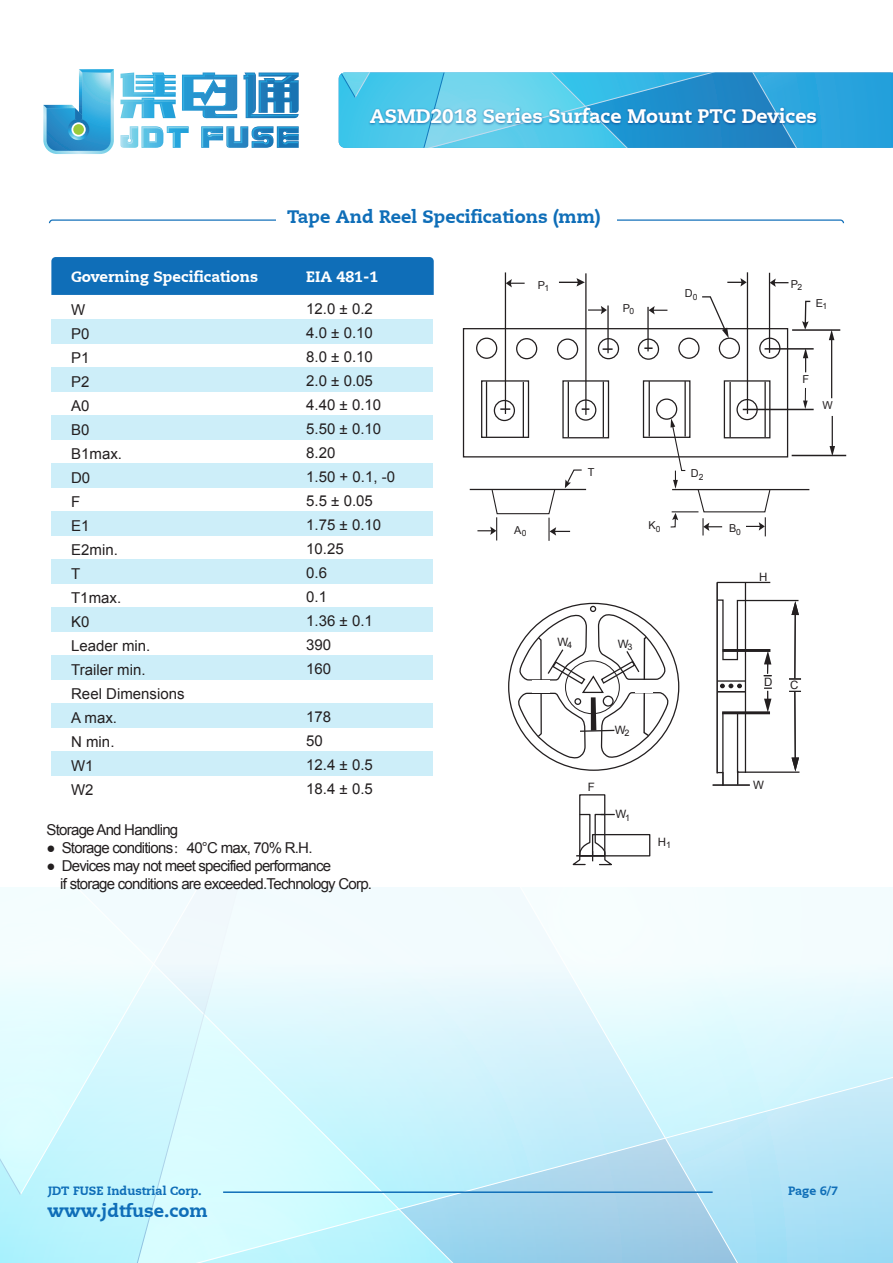
<style>
.page{position:relative;width:893px;height:1263px;background:#fff}
.page>*{position:absolute;margin:0;border:0;box-sizing:border-box;transform-origin:0 0}
.t1{font:800 19.5px "Caecilia LT";color:#fff}
.t2{font:800 18px "Caecilia LT";color:#0f6eb8}
.t3{font:15px/24px "Arial";color:#231f20}
.t4{font:15px/24px "Arial";letter-spacing:-.05em;color:#231f20}
.t5{font:800 15px "Caecilia LT";color:#fff}
.t6{font:800 12px "Caecilia LT";color:#0f6eb8}
.t7{font:11.55px "Arial";color:#231f20}
.t8{font:10.95px "Arial";color:#231f20}
.s1{font-family:"Adobe Song Std";font-weight:300}
</style>
<div class="page">
<svg style="left:0;top:887px;width:19px;height:259px"></svg>
<svg style="left:715px;top:887px;width:176px;height:376px"></svg>
<svg style="left:19px;top:887px;width:56px;height:309px"></svg>
<svg style="left:75px;top:887px;width:640px;height:376px"></svg>
<svg style="left:131px;top:887px;width:108px;height:376px"></svg>
<svg style="left:0;top:1146px;width:22px;height:50px"></svg>
<svg style="left:120px;top:126px;width:179px;height:22px"></svg>
<svg style="left:120px;top:72px;width:179px;height:46px"></svg>
<svg style="left:43px;top:69px;width:71px;height:85px"></svg>
<svg style="left:71px;top:122px;width:15px;height:15px"></svg>
<div style="left:73px;top:124px;width:11px;height:11px;background:#9aca3b;border-radius:50%"></div>
<svg style="left:339px;top:72px;width:554px;height:76px"></svg>
<img style="left:367px;top:104px;width:454px;height:28px">
<div style="left:51px;top:319px;width:382px;height:24px;background:#cdeef9"></div>
<div style="left:51px;top:367px;width:382px;height:24px;background:#cdeef9"></div>
<div style="left:51px;top:415px;width:382px;height:24px;background:#cdeef9"></div>
<div style="left:51px;top:463px;width:382px;height:24px;background:#cdeef9"></div>
<div style="left:51px;top:511px;width:382px;height:24px;background:#cdeef9"></div>
<div style="left:51px;top:559px;width:382px;height:24px;background:#cdeef9"></div>
<div style="left:51px;top:607px;width:382px;height:25px;background:#cdeef9"></div>
<div style="left:51px;top:656px;width:382px;height:24px;background:#cdeef9"></div>
<div style="left:51px;top:704px;width:382px;height:24px;background:#cdeef9"></div>
<div style="left:51px;top:752px;width:382px;height:24px;background:#cdeef9"></div>
<div style="left:51px;top:257px;width:383px;height:38px;background:#0f6eb8"></div>
<svg style="left:49px;top:219px;width:795px;height:4px"></svg>
<div style="left:276px;top:213px;width:341px;height:17px;background:#fff"></div>
<hr style="left:747px;top:272px;width:1px;height:142px;background:#231f20">
<hr style="left:585px;top:273px;width:1px;height:142px;background:#231f20">
<hr style="left:505px;top:272px;width:1px;height:142px;background:#231f20">
<hr style="left:769px;top:273px;width:1px;height:80px;background:#231f20">
<hr style="left:765px;top:348px;width:49px;height:2px;background:#231f20">
<hr style="left:743px;top:409px;width:71px;height:1px;background:#231f20">
<hr style="left:792px;top:455px;width:54px;height:1px;background:#231f20">
<hr style="left:792px;top:329px;width:48px;height:2px;background:#231f20">
<hr style="left:672px;top:489px;width:137px;height:1px;background:#231f20">
<svg style="left:559px;top:278px;width:26px;height:8px"></svg>
<svg style="left:727px;top:278px;width:20px;height:8px"></svg>
<svg style="left:770px;top:278px;width:18px;height:9px"></svg>
<svg style="left:506px;top:279px;width:19px;height:8px"></svg>
<svg style="left:802px;top:300px;width:10px;height:30px"></svg>
<hr style="left:831px;top:338px;width:1px;height:60px;background:#231f20">
<svg style="left:829px;top:330px;width:5px;height:10px"></svg>
<svg style="left:803px;top:348px;width:5px;height:24px"></svg>
<hr style="left:832px;top:416px;width:1px;height:32px;background:#231f20">
<svg style="left:829px;top:446px;width:6px;height:9px"></svg>
<svg style="left:803px;top:388px;width:5px;height:21px"></svg>
<hr style="left:548px;top:518px;width:2px;height:23px;background:#231f20">
<svg style="left:462px;top:296px;width:327px;height:244px"></svg>
<svg style="left:516px;top:602px;width:155px;height:205px"></svg>
<div style="left:579px;top:794px;width:26px;height:62px;border:1px solid #231f20"></div>
<div style="left:592px;top:834px;width:58px;height:22px;border:1px solid #231f20"></div>
<hr style="left:716px;top:582px;width:2px;height:191px;background:#231f20">
<hr style="left:745px;top:583px;width:1px;height:190px;background:#231f20">
<hr style="left:717px;top:582px;width:53px;height:1px;background:#231f20">
<hr style="left:713px;top:784px;width:37px;height:2px;background:#231f20">
<svg style="left:572px;top:813px;width:43px;height:53px"></svg>
<svg style="left:716px;top:599px;width:85px;height:186px"></svg>
<div style="left:532px;top:680px;width:17px;height:13px;background:#fff"></div>
<div style="left:636px;top:680px;width:17px;height:12px;background:#fff"></div>
<hr style="left:223px;top:1191px;width:490px;height:2px;background:#0f6eb8">
<h1 class="t1" style="left:370px;top:104px;width:449px">ASMD2018 Series Surface Mount PTC Devices</h1>
<p class="t2" style="left:287px;top:206px;width:315px">Tape And Reel Specifications (mm)</p>
<p class="t5" style="left:71px;top:267px;width:188px">Governing Specifications</p>
<p class="t5" style="left:306px;top:267px;width:74px">EIA 481-1</p>
<p class="t3" style="left:71px;top:298px;width:115px">W<br>P0<br>P1<br>P2<br>A0<br>B0<br>B1max.<br>D0<br>F<br>E1<br>E2min.<br>T<br>T1max.<br>K0<br>Leader min.<br>Trailer min.<br>Reel Dimensions<br>A max.<br>N min.<br>W1<br>W2</p>
<p class="t3" style="left:306px;top:297px;width:90px">12.0 ± 0.2<br>4.0 ± 0.10<br>8.0 ± 0.10<br>2.0 ± 0.05<br>4.40 ± 0.10<br>5.50 ± 0.10<br>8.20<br>1.50 + 0.1, -0<br>5.5 ± 0.05<br>1.75 ± 0.10<br>10.25<br>0.6<br>0.1<br>1.36 ± 0.1<br>390<br>160</p>
<p class="t4" style="left:306px;top:705px;width:68px">178<br>50<br>12.4 ± 0.5<br>18.4 ± 0.5</p>
<p class="t4" style="left:47px;top:818px;width:133px">Storage And Handling</p>
<p class="t4" style="left:47px;top:836px;width:267px">● Storage conditions<span class="s1">：</span>40°C max, 70% R.H.</p>
<p class="t4" style="left:60px;top:857px;width:313px;line-height:18px;text-indent:-14px">● Devices may not meet specified performance<br>if storage conditions are exceeded.Technology Corp.</p>
<p class="t8" style="left:538px;top:278px;width:13px">P<sub>1</sub></p>
<p class="t8" style="left:623px;top:301px;width:13px">P<sub>0</sub></p>
<p class="t8" style="left:685px;top:286px;width:14px">D<sub>0</sub></p>
<p class="t8" style="left:791px;top:277px;width:13px">P<sub>2</sub></p>
<p class="t8" style="left:816px;top:296px;width:13px">E<sub>1</sub></p>
<p class="t8" style="left:802px;top:372px;width:8px">F</p>
<p class="t8" style="left:823px;top:398px;width:12px">W</p>
<p class="t8" style="left:588px;top:465px;width:8px">T</p>
<p class="t8" style="left:691px;top:466px;width:14px">D<sub>2</sub></p>
<p class="t8" style="left:514px;top:523px;width:14px">A<sub>0</sub></p>
<p class="t8" style="left:649px;top:518px;width:14px">K<sub>0</sub></p>
<p class="t8" style="left:729px;top:521px;width:14px">B<sub>0</sub></p>
<p class="t7" style="left:759px;top:569px;width:10px">H</p>
<p class="t7" style="left:558px;top:634px;width:16px">W<sub>4</sub></p>
<p class="t7" style="left:618px;top:636px;width:16px">W<sub>3</sub></p>
<p class="t7" style="left:588px;top:779px;width:9px">F</p>
<p class="t7" style="left:615px;top:722px;width:16px">W<sub>2</sub></p>
<p class="t7" style="left:615px;top:807px;width:16px">W<sub>1</sub></p>
<p class="t7" style="left:658px;top:834px;width:15px">H<sub>1</sub></p>
<p class="t7" style="left:764px;top:674px;width:10px">D</p>
<p class="t7" style="left:790px;top:678px;width:10px">C</p>
<p class="t7" style="left:753px;top:777px;width:12px">W</p>
<p class="t6" style="left:48px;top:1183px;width:155px">JDT FUSE Industrial Corp.</p>
<p class="t2" style="left:48px;top:1199px;width:162px">www.jdtfuse.com</p>
<p class="t6" style="left:788px;top:1183px;width:52px">Page 6/7</p>
</div>
